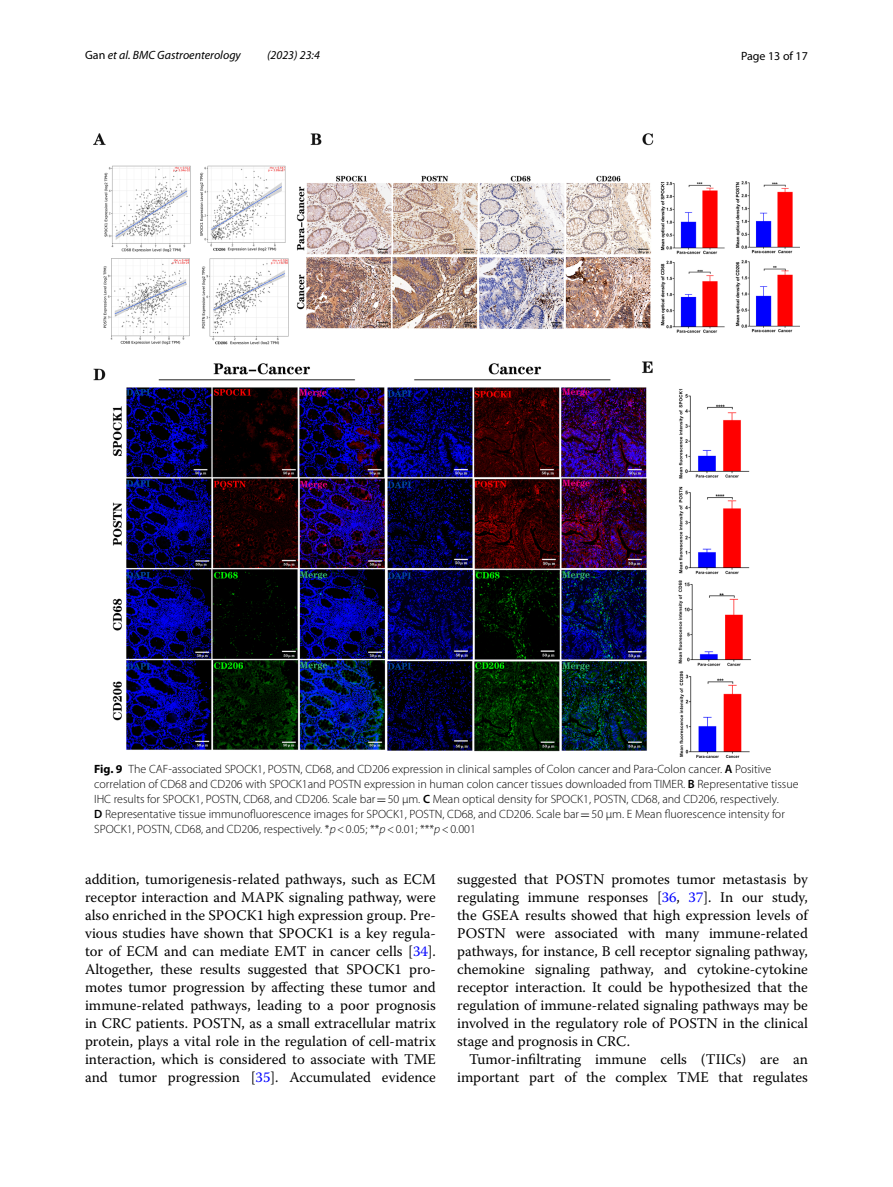
<style>
.page{position:relative;width:893px;height:1187px;background:#fff}
.page>*{position:absolute;margin:0;border:0;box-sizing:border-box;transform-origin:0 0}
.t1{font:14.7px/18px "Warnock Pro";color:#000;text-align:justify}
.t2{font:300 12px/15px "Myriad Pro";color:#000}
.t3{font:italic 12px "Myriad Pro";color:#000}
.t4{font:12px "Myriad Pro";color:#000}
.s1{font-style:normal}
.s2{font-weight:700}
.s3{font-weight:600}
.s4{font-family:"MTSY";font-weight:400}
.s5{font-style:italic}
.s6{color:#00f}
</style>
<div class="page">
<img style="left:94px;top:133px;width:706px;height:624px">
<p class="t3" style="left:85px;top:48px;width:157px"><span class="s1">Gan</span> et al. BMC Gastroenterology</p>
<p class="t3" style="left:267px;top:48px;width:54px">(2023) 23:4</p>
<p class="t4" style="left:741px;top:48px;width:68px">Page 13 of 17</p>
<p class="t2" style="left:94px;top:761px;width:706px"><span class="s2">Fig. 9</span> The CAF-associated SPOCK1, POSTN, CD68, and CD206 expression in clinical samples of Colon cancer and Para-Colon cancer. <span class="s3">A</span> Positive correlation of CD68 and CD206 with SPOCK1and POSTN expression in human colon cancer tissues downloaded from TIMER. <span class="s3">B</span> Representative tissue IHC results for SPOCK1, POSTN, CD68, and CD206. Scale bar<span class="s4">=</span>50 μm. <span class="s3">C</span> Mean optical density for SPOCK1, POSTN, CD68, and CD206, respectively.<br><span class="s3">D</span> Representative tissue immunofluorescence images for SPOCK1, POSTN, CD68, and CD206. Scale bar<span class="s4">=</span>50 μm. E Mean fluorescence intensity for SPOCK1, POSTN, CD68, and CD206, respectively. *<span class="s5">p</span>&lt;0.05; **<span class="s5">p</span>&lt;0.01; ***<span class="s5">p</span>&lt;0.001</p>
<p class="t1" style="left:85px;top:870px;width:352px">addition, tumorigenesis-related pathways, such as ECM receptor interaction and MAPK signaling pathway, were also enriched in the SPOCK1 high expression group. Pre&shy;vious studies have shown that SPOCK1 is a key regula&shy;tor of ECM and can mediate EMT in cancer cells [<span class="s6">34</span>].<br>Altogether, these results suggested that SPOCK1 pro&shy;motes tumor progression by affecting these tumor and immune-related pathways, leading to a poor prognosis in CRC patients. POSTN, as a small extracellular matrix protein, plays a vital role in the regulation of cell-matrix interaction, which is considered to associate with TME and tumor progression [<span class="s6">35</span>]. Accumulated evidence</p>
<p class="t1" style="left:457px;top:870px;width:352px">suggested that POSTN promotes tumor metastasis by regulating immune responses [<span class="s6">36</span>, <span class="s6">37</span>]. In our study, the GSEA results showed that high expression levels of POSTN were associated with many immune-related pathways, for instance, B cell receptor signaling pathway, chemokine signaling pathway, and cytokine-cytokine receptor interaction. It could be hypothesized that the regulation of immune-related signaling pathways may be involved in the regulatory role of POSTN in the clinical stage and prognosis in CRC.</p>
<p class="t1" style="left:457px;top:1049px;width:352px;text-align:right">Tumor-infiltrating immune cells (TIICs) are an important part of the complex TME that regulates</p>
</div>
